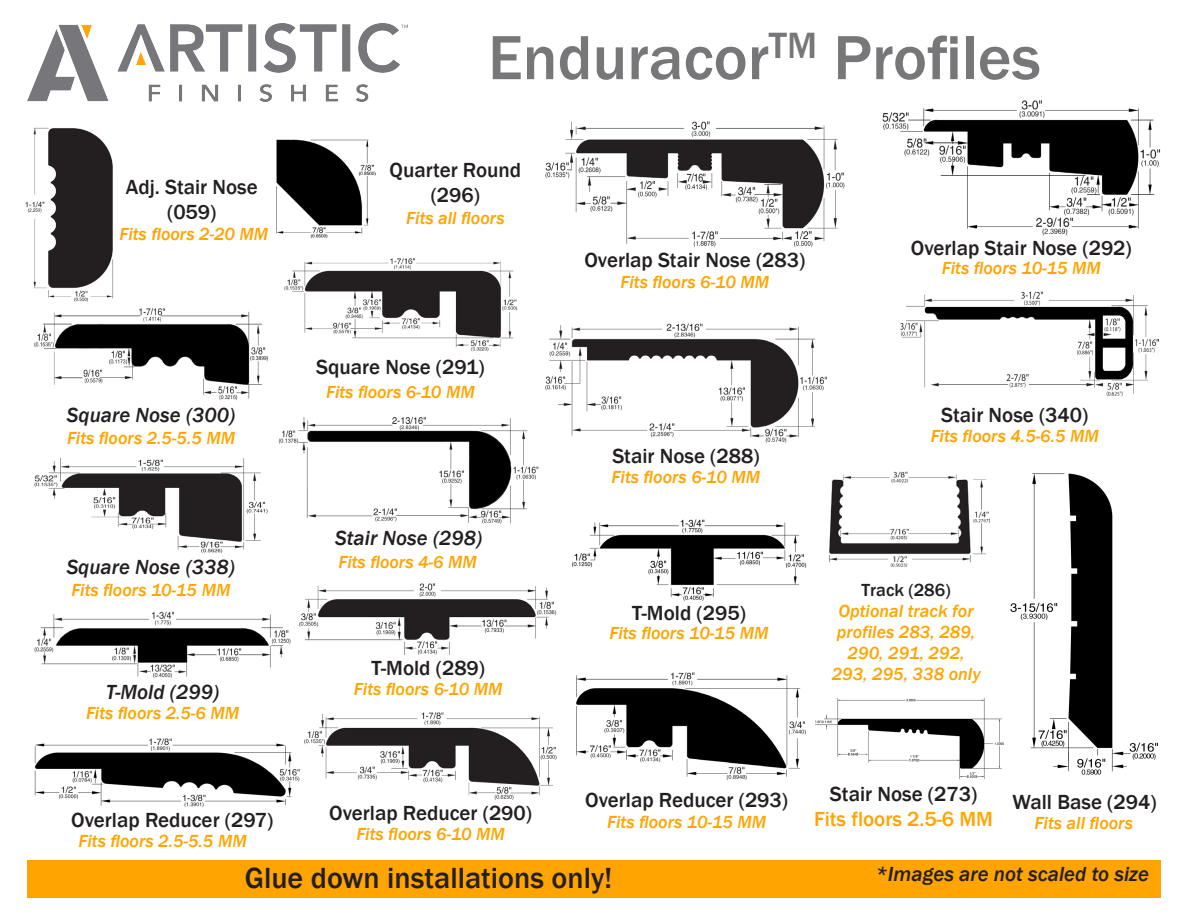
<style>
.page{position:relative;width:1188px;height:918px;background:#fff}
.page>*{position:absolute;margin:0;border:0;box-sizing:border-box;transform-origin:0 0}
.t1{font:500 64.5px "Franklin Gothic";color:#77777a}
.t2{font:500 30px "Franklin Gothic";color:#231f20}
.t3{font:500 21px/25.2px "Franklin Gothic";color:#231f20;text-align:center}
.t4{font:italic 500 21px "Franklin Gothic";color:#231f20}
.t5{font:500 21px "Franklin Gothic";color:#ffa400}
.t6{font:500 21px "Franklin Gothic";color:#221e1f}
.t7{font:italic 500 18px/21px "Franklin Gothic";color:#ffa400;text-align:center}
.s1{font-style:normal;color:#231f20}
</style>
<div class="page">
<img style="left:284px;top:258px;width:234px;height:94px">
<div style="left:27px;top:860px;width:1134px;height:37px;background:#ffa400"></div>
<img style="left:28px;top:24px;width:379px;height:77px">
<img style="left:34px;top:308px;width:234px;height:93px">
<img style="left:572px;top:519px;width:234px;height:82px">
<img style="left:299px;top:583px;width:257px;height:72px">
<img style="left:34px;top:611px;width:257px;height:68px">
<img style="left:279px;top:416px;width:260px;height:108px">
<img style="left:545px;top:323px;width:282px;height:120px">
<img style="left:545px;top:121px;width:300px;height:126px">
<img style="left:882px;top:100px;width:279px;height:136px">
<img style="left:34px;top:738px;width:266px;height:70px">
<img style="left:304px;top:712px;width:253px;height:88px">
<img style="left:576px;top:672px;width:230px;height:108px">
<img style="left:1010px;top:473px;width:148px;height:302px">
<img style="left:276px;top:139px;width:99px;height:100px">
<img style="left:25px;top:127px;width:89px;height:175px">
<img style="left:830px;top:471px;width:159px;height:96px">
<img style="left:34px;top:459px;width:234px;height:94px">
<img style="left:900px;top:291px;width:258px;height:106px">
<img style="left:815px;top:697px;width:189px;height:82px">
<p class="t3" style="left:126px;top:175px;width:134px">Adj. Stair Nose (059)</p>
<p class="t7" style="left:119px;top:224px;width:150px">Fits floors 2-20 MM</p>
<p class="t4" style="left:67px;top:402px;width:170px">Square Nose (300)</p>
<p class="t7" style="left:67px;top:428px;width:170px">Fits floors 2.5-5.5 MM</p>
<p class="t4" style="left:67px;top:554px;width:170px">Square Nose (338)</p>
<p class="t7" style="left:71px;top:580px;width:161px">Fits floors 10-15 MM</p>
<p class="t4" style="left:106px;top:679px;width:115px">T-Mold (299)</p>
<p class="t7" style="left:86px;top:703px;width:155px">Fits floors 2.5-6 MM</p>
<p class="t3" style="left:71px;top:808px;width:204px">Overlap Reducer (297)</p>
<p class="t7" style="left:79px;top:831px;width:170px">Fits floors 2.5-5.5 MM</p>
<p class="t1" style="left:488px;top:18px;width:554px">Enduracor<sup>TM</sup> Profiles</p>
<p class="t3" style="left:390px;top:158px;width:133px">Quarter Round (296)</p>
<p class="t7" style="left:406px;top:207px;width:100px">Fits all floors</p>
<p class="t3" style="left:316px;top:355px;width:170px">Square Nose (291)</p>
<p class="t7" style="left:326px;top:381px;width:150px">Fits floors 6-10 MM</p>
<p class="t4" style="left:335px;top:525px;width:149px">Stair Nose (298)</p>
<p class="t7" style="left:338px;top:551px;width:140px">Fits floors 4-6 MM</p>
<p class="t3" style="left:371px;top:656px;width:115px">T-Mold (289)</p>
<p class="t7" style="left:354px;top:679px;width:150px">Fits floors 6-10 MM</p>
<p class="t3" style="left:329px;top:801px;width:204px">Overlap Reducer (290)</p>
<p class="t7" style="left:356px;top:824px;width:150px">Fits floors 6-10 MM</p>
<p class="t3" style="left:584px;top:248px;width:222px">Overlap Stair Nose (283)</p>
<p class="t7" style="left:621px;top:271px;width:150px">Fits floors 6-10 MM</p>
<p class="t3" style="left:911px;top:235px;width:222px">Overlap Stair Nose (292)</p>
<p class="t7" style="left:942px;top:258px;width:161px">Fits floors 10-15 MM</p>
<p class="t3" style="left:612px;top:444px;width:149px">Stair Nose (288)</p>
<p class="t7" style="left:612px;top:467px;width:150px">Fits floors 6-10 MM</p>
<p class="t3" style="left:632px;top:601px;width:115px">T-Mold (295)</p>
<p class="t7" style="left:609px;top:623px;width:161px">Fits floors 10-15 MM</p>
<p class="t3" style="left:941px;top:403px;width:149px">Stair Nose (340)</p>
<p class="t7" style="left:931px;top:426px;width:170px">Fits floors 4.5-6.5 MM</p>
<p class="t7" style="left:832px;top:579px;width:150px"><span class="s1">Track (286)<br></span>Optional track for profiles 283, 289,<br>290, 291, 292,<br>293, 295, 338 only</p>
<p class="t3" style="left:585px;top:788px;width:204px">Overlap Reducer (293)</p>
<p class="t7" style="left:607px;top:812px;width:161px">Fits floors 10-15 MM</p>
<p class="t6" style="left:830px;top:781px;width:149px">Stair Nose (273)</p>
<p class="t5" style="left:814px;top:806px;width:181px">Fits floors 2.5-6 MM</p>
<p class="t3" style="left:1013px;top:790px;width:145px">Wall Base (294)</p>
<p class="t7" style="left:1035px;top:813px;width:100px">Fits all floors</p>
<p class="t2" style="left:245px;top:859px;width:369px">Glue down installations only!</p>
<p class="t4" style="left:876px;top:861px;width:275px">*Images are not scaled to size</p>
</div>
